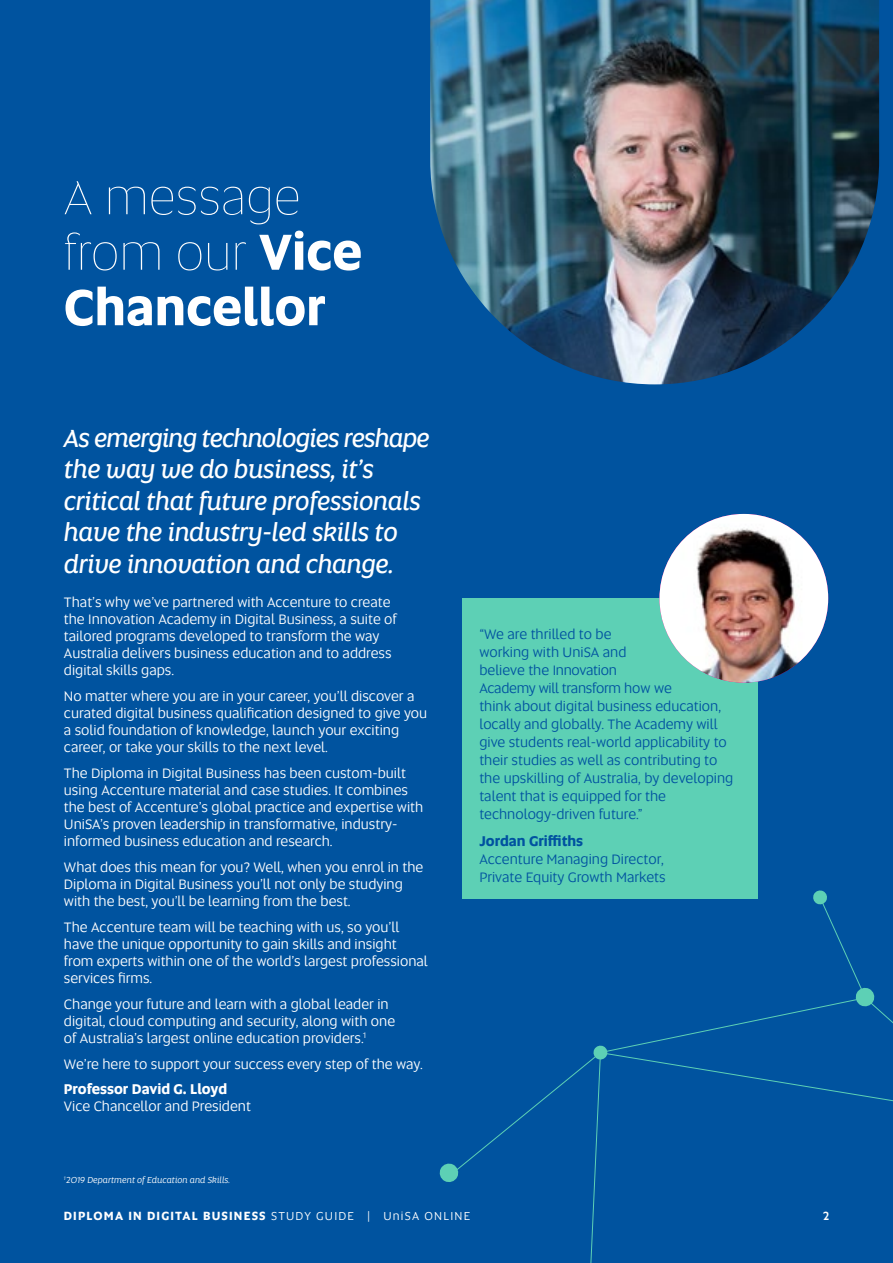
<style>
.page{position:relative;width:893px;height:1263px;background:#00539f}
.page>*{position:absolute;margin:0;border:0;box-sizing:border-box;transform-origin:0 0}
.t1{font:100 51px/55.5px "Altis Uni SA";color:#fff}
.t2{font:italic 25.5px/31.5px "Altis Uni SA";letter-spacing:-.02em;color:#fff}
.t3{font:14.25px/17.1px "Altis Uni SA";color:#fff}
.t4{font:14.25px/18px "Altis Uni SA";color:#0052a0}
.t5{font:700 14.25px "Altis Uni SA";color:#fff}
.t6{font:700 14.25px "Altis Uni SA";color:#0052a0}
.t7{font:700 12px "Altis Uni SA";letter-spacing:.1em;color:#fff}
.t8{font:500 12px "Altis Uni SA";color:#fff}
.t9{font:italic 9px "Altis Uni SA";color:#fff}
.s1{font-weight:700}
.s2{font-weight:400}
</style>
<div class="page">
<svg style="left:866px;top:988px;width:9px;height:9px"></svg>
<svg style="left:439px;top:1163px;width:19px;height:19px"></svg>
<svg style="left:450px;top:997px;width:443px;height:179px"></svg>
<svg style="left:813px;top:890px;width:14px;height:15px"></svg>
<img style="left:430px;top:0;width:449px;height:384px">
<div style="left:462px;top:598px;width:296px;height:301px;background:#5dd0b5"></div>
<img style="left:659px;top:514px;width:169px;height:169px;border-radius:84px">
<h1 class="t1" style="left:64px;top:168px;width:300px">A message from our <span class="s1">Vice<br>Chancellor</span></h1>
<h2 class="t2" style="left:64px;top:421px;width:368px">As emerging technologies reshape the way we do business, it’s critical that future professionals have the industry-led skills to drive innovation and change.</h2>
<p class="t3" style="left:64px;top:593px;width:334px">That’s why we’ve partnered with Accenture to create the Innovation Academy in Digital Business, a suite of tailored programs developed to transform the way Australia delivers business education and to address digital skills gaps.</p>
<p class="t3" style="left:64px;top:687px;width:365px">No matter where you are in your career, you’ll discover a curated digital business qualification designed to give you a solid foundation of knowledge, launch your exciting career, or take your skills to the next level.</p>
<p class="t3" style="left:64px;top:764px;width:361px">The Diploma in Digital Business has been custom-built using Accenture material and case studies. It combines the best of Accenture’s global practice and expertise with UniSA’s proven leadership in transformative, industry&shy;informed business education and research.</p>
<p class="t3" style="left:64px;top:858px;width:361px">What does this mean for you? Well, when you enrol in the<br>Diploma in Digital Business you’ll not only be studying with the best, you’ll be learning from the best.</p>
<p class="t3" style="left:64px;top:918px;width:365px">The Accenture team will be teaching with us, so you’ll have the unique opportunity to gain skills and insight from experts within one of the world’s largest professional services firms.</p>
<p class="t3" style="left:64px;top:995px;width:333px">Change your future and learn with a global leader in digital, cloud computing and security, along with one of Australia’s largest online education providers.<sup>1</sup></p>
<p class="t3" style="left:64px;top:1054px;width:360px">We’re here to support your success every step of the way.</p>
<p class="t5" style="left:64px;top:1078px;width:165px">Professor David G. Lloyd</p>
<p class="t3" style="left:64px;top:1097px;width:188px">Vice Chancellor and President</p>
<p class="t9" style="left:64px;top:1174px;width:168px"><sup>1</sup>2019 Department of Education and Skills.</p>
<p class="t4" style="left:479px;top:625px;width:255px">“We are thrilled to be<br>working with UniSA and<br>believe the Innovation<br>Academy will transform how we<br>think about digital business education, locally and globally. The Academy will give students real-world applicability to their studies as well as contributing to the upskilling of Australia, by developing talent that is equipped for the technology-driven future.”</p>
<p class="t6" style="left:479px;top:830px;width:105px">Jordan Griffiths</p>
<p class="t4" style="left:479px;top:849px;width:188px">Accenture Managing Director,<br>Private Equity Growth Markets</p>
<p class="t7" style="left:64px;top:1207px;width:408px">DIPLOMA IN DIGITAL BUSINESS <span class="s2">STUDY GUIDE | UniSA ONLINE</span></p>
<p class="t8" style="left:823px;top:1207px;width:8px">2</p>
</div>
